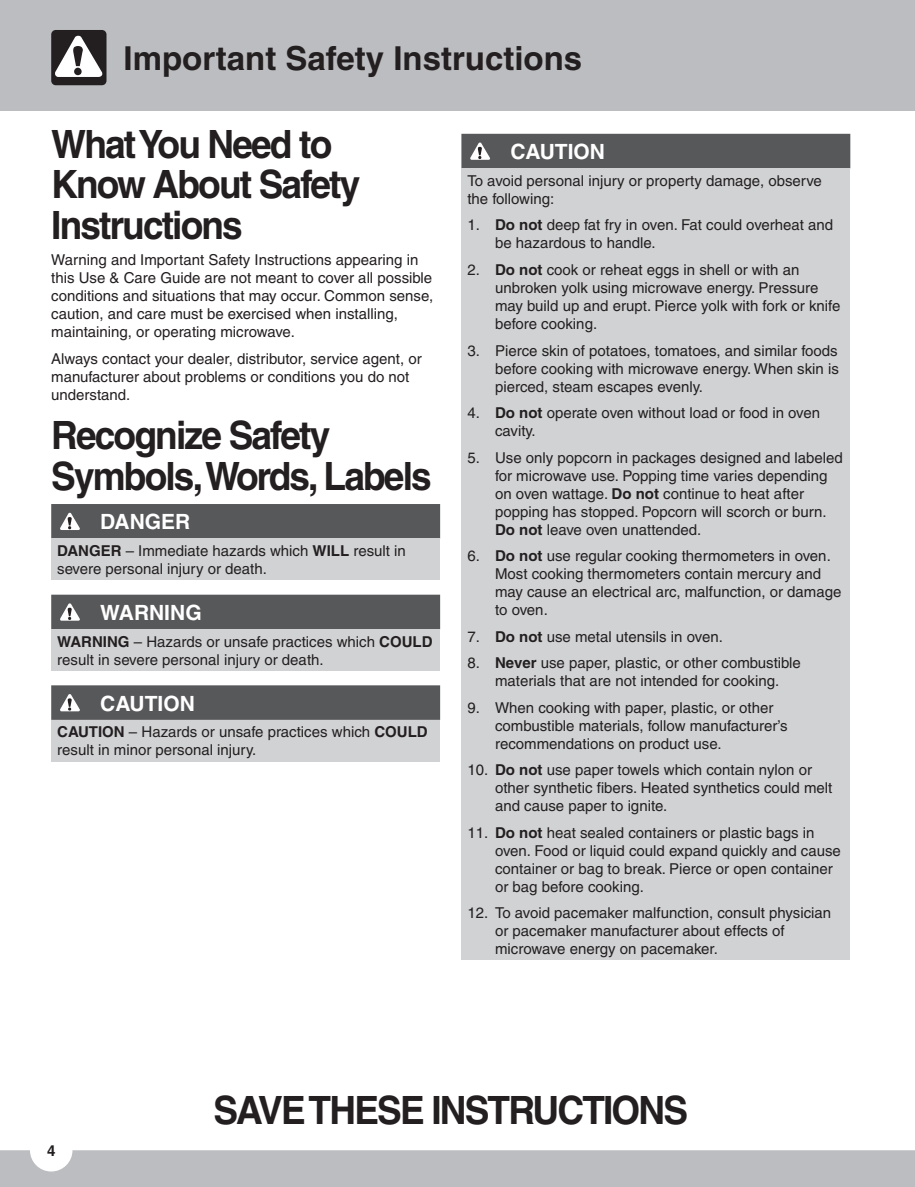
<style>
.page{position:relative;width:915px;height:1187px;background:#fff}
.page>*{position:absolute;margin:0;border:0;box-sizing:border-box;transform-origin:0 0}
.t1{font:700 39px/40.5px "Helvetica";letter-spacing:-.05em;color:#231f20;scale:.95 1}
.t2{font:700 33px "Helvetica";color:#231f20}
.t3{font:700 21px "Helvetica";color:#fff}
.t4{font:15px/18px "Helvetica";color:#231f20}
.s1{font-weight:700}
</style>
<div class="page">
<div style="left:0;top:0;width:915px;height:111px;background:#bcbdc0"></div>
<div style="left:51px;top:30px;width:55px;height:55px;background:#231f20;border-radius:5px"></div>
<svg style="left:55px;top:35px;width:48px;height:42px"></svg>
<div style="left:51px;top:538px;width:389px;height:42px;background:#d1d2d4"></div>
<div style="left:51px;top:504px;width:389px;height:34px;background:#57585a"></div>
<div style="left:51px;top:629px;width:389px;height:42px;background:#d1d2d4"></div>
<div style="left:51px;top:595px;width:389px;height:34px;background:#57585a"></div>
<div style="left:51px;top:720px;width:389px;height:41px;background:#d1d2d4"></div>
<svg style="left:51px;top:685px;width:389px;height:35px;background:#5b5c5e"></svg>
<div style="left:461px;top:168px;width:389px;height:792px;background:#d1d2d4"></div>
<div style="left:461px;top:134px;width:389px;height:34px;background:#57585a"></div>
<div style="left:0;top:1150px;width:915px;height:37px;background:#bcbdc0"></div>
<h2 class="t2" style="left:124px;top:39px;width:460px">Important Safety Instructions</h2>
<h1 class="t1" style="left:51px;top:123px;width:327px">What You Need to<br>Know About Safety<br>Instructions</h1>
<p class="t4" style="left:51px;top:251px;width:384px">Warning and Important Safety Instructions appearing in this Use &amp; Care Guide are not meant to cover all possible conditions and situations that may occur. Common sense, caution, and care must be exercised when installing, maintaining, or operating microwave.</p>
<p class="t4" style="left:51px;top:350px;width:372px">Always contact your dealer, distributor, service agent, or manufacturer about problems or conditions you do not understand.</p>
<h1 class="t1" style="left:51px;top:414px;width:402px">Recognize Safety<br>Symbols, Words, Labels</h1>
<h3 class="t3" style="left:100px;top:509px;width:92px">DANGER</h3>
<p class="t4" style="left:57px;top:542px;width:350px"><span class="s1">DANGER</span> – Immediate hazards which <span class="s1">WILL</span> result in severe personal injury or death.</p>
<h3 class="t3" style="left:100px;top:600px;width:103px">WARNING</h3>
<p class="t4" style="left:57px;top:632px;width:377px"><span class="s1">WARNING</span> – Hazards or unsafe practices which <span class="s1">COULD </span>result in severe personal injury or death.</p>
<h3 class="t3" style="left:100px;top:690px;width:96px">CAUTION</h3>
<p class="t4" style="left:57px;top:723px;width:372px"><span class="s1">CAUTION</span> – Hazards or unsafe practices which <span class="s1">COULD </span>result in minor personal injury.</p>
<h3 class="t3" style="left:510px;top:139px;width:96px">CAUTION</h3>
<p class="t4" style="left:467px;top:172px;width:356px">To avoid personal injury or property damage, observe the following:</p>
<p class="t4" style="left:495px;top:216px;width:340px;text-indent:-28px">1. <span class="s1">Do not</span> deep fat fry in oven. Fat could overheat and be hazardous to handle.</p>
<p class="t4" style="left:495px;top:261px;width:347px;text-indent:-28px">2. <span class="s1">Do not</span> cook or reheat eggs in shell or with an unbroken yolk using microwave energy. Pressure may build up and erupt. Pierce yolk with fork or knife before cooking.</p>
<p class="t4" style="left:495px;top:341px;width:345px;text-align:justify;text-indent:-28px">3. Pierce skin of potatoes, tomatoes, and similar foods before cooking with microwave energy. When skin is pierced, steam escapes evenly.</p>
<p class="t4" style="left:495px;top:404px;width:327px;text-indent:-28px">4. <span class="s1">Do not</span> operate oven without load or food in oven cavity.</p>
<p class="t4" style="left:495px;top:448px;width:349px;text-indent:-28px">5. Use only popcorn in packages designed and labeled for microwave use. Popping time varies depending on oven wattage. <span class="s1">Do not</span> continue to heat after popping has stopped. Popcorn will scorch or burn.<br><span class="s1">Do not</span> leave oven unattended.</p>
<p class="t4" style="left:495px;top:547px;width:348px;text-indent:-28px">6. <span class="s1">Do not</span> use regular cooking thermometers in oven.<br>Most cooking thermometers contain mercury and may cause an electrical arc, malfunction, or damage to oven.</p>
<p class="t4" style="left:467px;top:627px;width:257px">7. <span class="s1">Do not</span> use metal utensils in oven.</p>
<p class="t4" style="left:467px;top:654px;width:335px;text-align:center">8. <span class="s1">Never</span> use paper, plastic, or other combustible materials that are not intended for cooking.</p>
<p class="t4" style="left:495px;top:698px;width:294px;text-indent:-28px">9. When cooking with paper, plastic, or other combustible materials, follow manufacturer’s recommendations on product use.</p>
<p class="t4" style="left:495px;top:761px;width:339px;text-indent:-28px">10. <span class="s1">Do not</span> use paper towels which contain nylon or other synthetic fibers. Heated synthetics could melt and cause paper to ignite.</p>
<p class="t4" style="left:495px;top:823px;width:347px;text-indent:-28px">11. <span class="s1">Do not</span> heat sealed containers or plastic bags in oven. Food or liquid could expand quickly and cause container or bag to break. Pierce or open container or bag before cooking.</p>
<p class="t4" style="left:495px;top:904px;width:338px;text-indent:-28px">12. To avoid pacemaker malfunction, consult physician or pacemaker manufacturer about effects of microwave energy on pacemaker.</p>
<h1 class="t1" style="left:213px;top:1089px;width:501px">SAVE THESE INSTRUCTIONS</h1>
</div>
